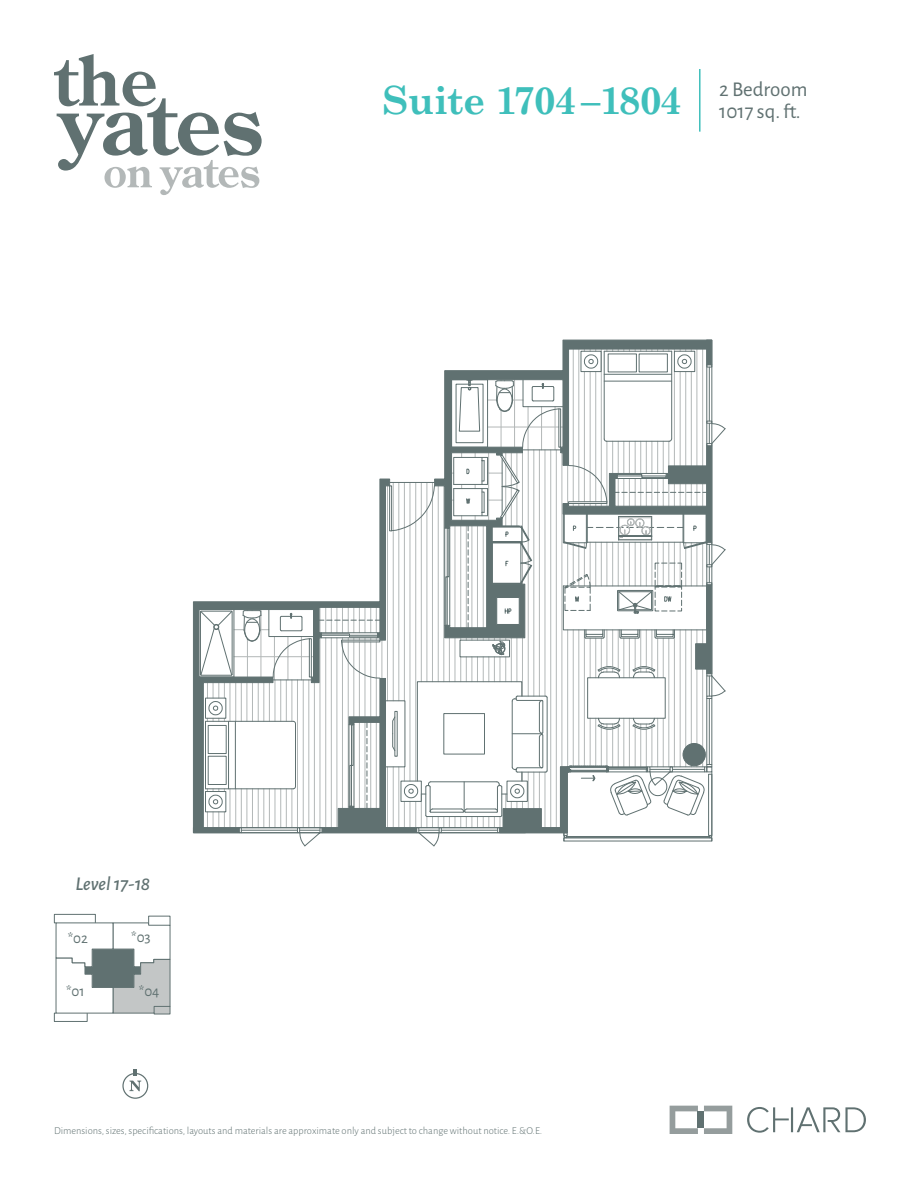
<style>
.page{position:relative;width:918px;height:1188px;background:#fff}
.page>*{position:absolute;margin:0;border:0;box-sizing:border-box;transform-origin:0 0}
.t1{font:700 39px "Century Schoolbook";letter-spacing:-.03em;color:#3fbfbb}
.t2{font:21px "Alegreya Sans";color:#607171}
.t3{font:italic 500 19.5px "Alegreya Sans";letter-spacing:-.01em;color:#607171}
.t4{font:15px "Alegreya Sans";letter-spacing:-.01em;color:#607171}
.t5{font:300 10.5px "Alegreya Sans";color:#607171}
</style>
<div class="page">
<svg style="left:54px;top:54px;width:208px;height:141px"></svg>
<svg style="left:747px;top:1107px;width:119px;height:26px"></svg>
<svg style="left:670px;top:1106px;width:28px;height:28px"></svg>
<svg style="left:704px;top:1106px;width:28px;height:28px"></svg>
<div style="left:698px;top:1111px;width:6px;height:17px;background:#607171"></div>
<div style="left:122px;top:1073px;width:26px;height:26px;border:1px solid #607171;border-radius:50%"></div>
<svg style="left:129px;top:1070px;width:12px;height:21px"></svg>
<svg style="left:193px;top:601px;width:5px;height:230px"></svg>
<svg style="left:444px;top:340px;width:268px;height:39px"></svg>
<svg style="left:198px;top:379px;width:527px;height:467px"></svg>
<div style="left:193px;top:828px;width:46px;height:5px;border:1px solid #607171"></div>
<div style="left:322px;top:828px;width:95px;height:5px;border:1px solid #607171"></div>
<div style="left:707px;top:585px;width:5px;height:89px;border:1px solid #607171"></div>
<div style="left:707px;top:446px;width:5px;height:96px;border:1px solid #607171"></div>
<div style="left:707px;top:340px;width:5px;height:25px;border:1px solid #607171"></div>
<svg style="left:54px;top:914px;width:116px;height:108px"></svg>
<hr style="left:699px;top:69px;width:2px;height:63px;background:#3fbfbb">
<h2 class="t2" style="left:719px;top:75px;width:90px">2 Bedroom</h2>
<h1 class="t1" style="left:383px;top:76px;width:420px">Suite 1704–1804 <sub>1017</sub> <sub>sq.</sub> <sub>ft.</sub></h1>
<h3 class="t3" style="left:75px;top:870px;width:76px">Level 17-18</h3>
<h3 class="t4" style="left:68px;top:928px;width:22px">*02</h3>
<h3 class="t4" style="left:131px;top:927px;width:21px">*03</h3>
<h3 class="t4" style="left:66px;top:981px;width:20px">*01</h3>
<h3 class="t4" style="left:139px;top:981px;width:22px">*04</h3>
<p class="t5" style="left:54px;top:1124px;width:490px">Dimensions, sizes, specifications, layouts and materials are approximate only and subject to change without notice. E.&amp;O.E.</p>
</div>
